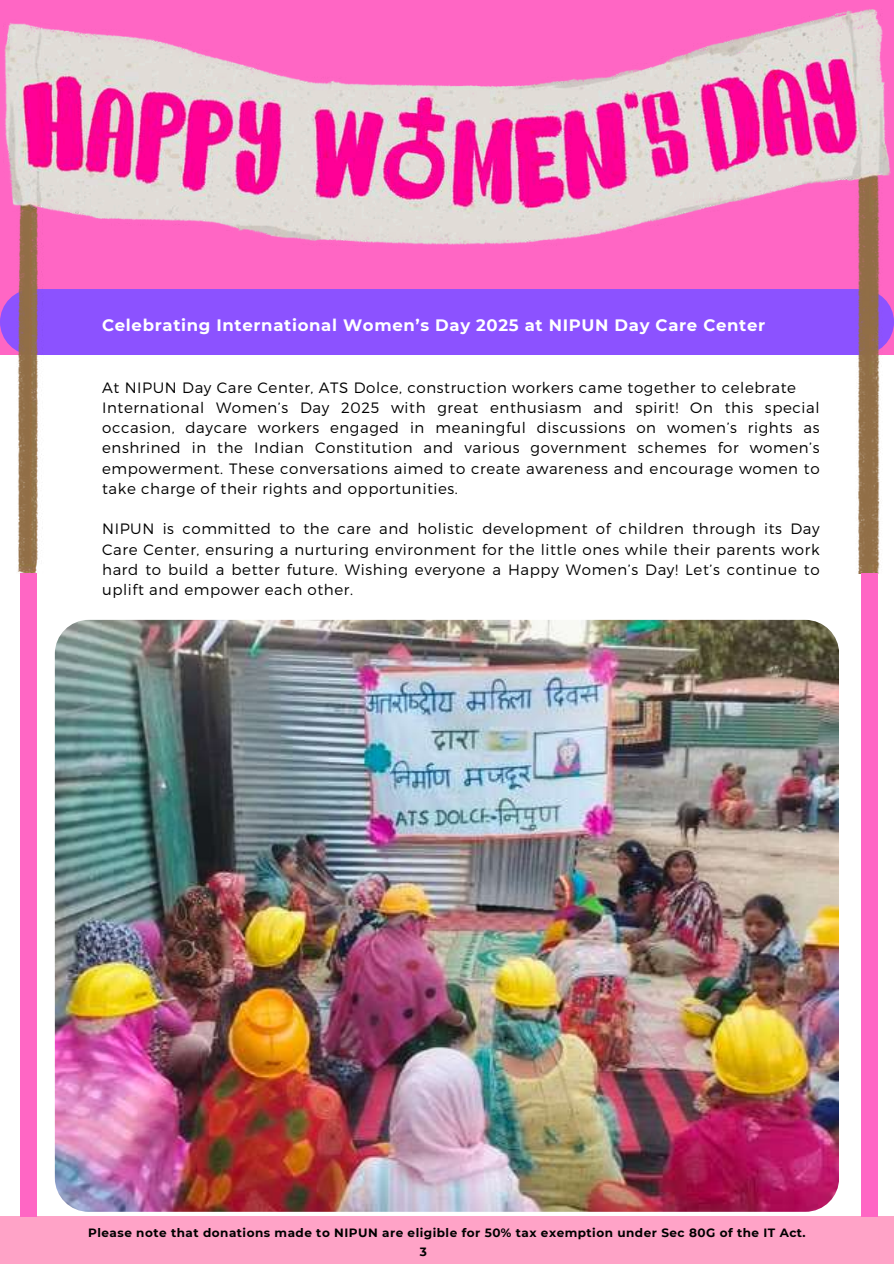
<style>
.page{position:relative;width:894px;height:1264px;background:#fff}
.page>*{position:absolute;margin:0;border:0;box-sizing:border-box;transform-origin:0 0}
.t1{font:700 16.5px "Montserrat";letter-spacing:.04em;color:#fff}
.t2{font:300 15px/20.2px "Montserrat";letter-spacing:.04em;color:#000}
.t3{font:700 12px/18.9px "Montserrat";letter-spacing:.04em;color:#000}
</style>
<div class="page">
<div style="left:0;top:0;width:893px;height:355px;background:#ff66c4"></div>
<div style="left:0;top:1216px;width:893px;height:47px;background:#ffa3c7"></div>
<img style="left:55px;top:620px;width:783px;height:591px;border-radius:34px">
<img style="left:4px;top:9px;width:885px;height:564px">
<div style="left:20px;top:573px;width:17px;height:643px;background:#ff66c4"></div>
<div style="left:860px;top:573px;width:17px;height:643px;background:#ff66c4"></div>
<p class="t1" style="left:102px;top:315px;width:664px">Celebrating International Women’s Day 2025 at NIPUN Day Care Center</p>
<p class="t2" style="left:102px;top:376px;width:718px">At NIPUN Day Care Center, ATS Dolce, construction workers came together to celebrate International Women’s Day 2025 with great enthusiasm and spirit! On this special occasion, daycare workers engaged in meaningful discussions on women’s rights as enshrined in the Indian Constitution and various government schemes for women’s empowerment. These conversations aimed to create awareness and encourage women to take charge of their rights and opportunities.</p>
<p class="t2" style="left:102px;top:518px;width:718px;text-align:justify">NIPUN is committed to the care and holistic development of children through its Day Care Center, ensuring a nurturing environment for the little ones while their parents work hard to build a better future. Wishing everyone a Happy Women’s Day! Let’s continue to uplift and empower each other.</p>
<p class="t3" style="left:419px;top:1222px;width:387px;text-indent:-331px">Please note that donations made to NIPUN are eligible for 50% tax exemption under Sec 80G of the IT Act.<br>3</p>
</div>
